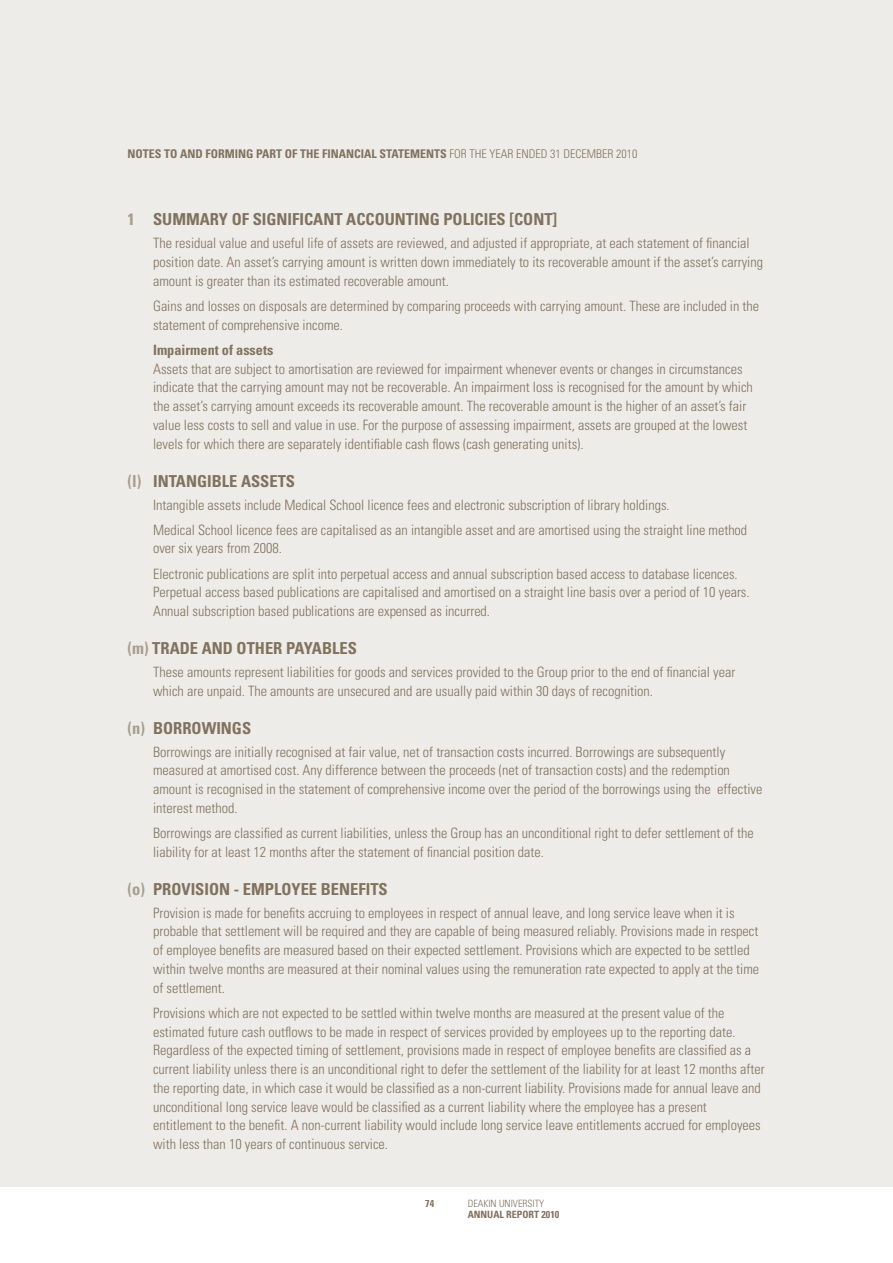
<style>
.page{position:relative;width:893px;height:1263px;background:#fff}
.page>*{position:absolute;margin:0;border:0;box-sizing:border-box;transform-origin:0 0}
.t1{font:700 condensed 16.5px "Univers";color:#81725e}
.t2{font:300 condensed 14.25px/18.8px "Univers";color:#81725e}
.t3{font:700 condensed 14.25px "Univers";color:#81725e}
.t4{font:700 condensed 12px "Univers";color:#81725e}
.t5{font:700 condensed 10.05px "Univers";color:#81725e}
.t6{font:300 condensed 10.05px "Univers";color:#81725e}
.s1{font-weight:300}
.s2{color:#a79c8e}
</style>
<div class="page">
<div style="left:0;top:0;width:893px;height:1186px;background:#eeece9"></div>
<p class="t4" style="left:128px;top:147px;width:511px">NOTES TO AND FORMING PART OF THE FINANCIAL STATEMENTS <span class="s1">FOR THE YEAR ENDED 31 DECEMBER 2010</span></p>
<p class="t1" style="left:128px;top:209px;width:397px"><span class="s2">1</span> SUMMARY OF SIGNIFICANT ACCOUNTING POLICIES [cont</p>
<p class="t1" style="left:553px;top:209px;width:6px">]</p>
<p class="t2" style="left:153px;top:234px;width:611px">The residual value and useful life of assets are reviewed, and adjusted if appropriate, at each statement of financial position date. An asset’s carrying amount is written down immediately to its recoverable amount if the asset’s carrying amount is greater than its estimated recoverable amount.</p>
<p class="t2" style="left:153px;top:296px;width:608px">Gains and losses on disposals are determined by comparing proceeds with carrying amount. These are included in the statement of comprehensive income.</p>
<p class="t3" style="left:153px;top:341px;width:122px">Impairment of assets</p>
<p class="t2" style="left:153px;top:359px;width:601px">Assets that are subject to amortisation are reviewed for impairment whenever events or changes in circumstances indicate that the carrying amount may not be recoverable. An impairment loss is recognised for the amount by which the asset’s carrying amount exceeds its recoverable amount. The recoverable amount is the higher of an asset’s fair value less costs to sell and value in use. For the purpose of assessing impairment, assets are grouped at the lowest levels for which there are separately identifiable cash flows (cash generating units).</p>
<p class="t1" style="left:128px;top:471px;width:169px"><span class="s2">(l)</span> INTANGIBLE ASSETS</p>
<p class="t2" style="left:153px;top:492px;width:596px;line-height:25px">Intangible assets include Medical School licence fees and electronic subscription of library holdings.<br>Medical School licence fees are capitalised as an intangible asset and are amortised using the straight line method</p>
<p class="t2" style="left:153px;top:536px;width:586px;line-height:25px">over six years from 2008.<br>Electronic publications are split into perpetual access and annual subscription based access to database licences.</p>
<p class="t2" style="left:153px;top:583px;width:598px">Perpetual access based publications are capitalised and amortised on a straight line basis over a period of 10 years.<br>Annual subscription based publications are expensed as incurred.</p>
<p class="t1" style="left:128px;top:638px;width:231px"><span class="s2">(m)</span> TRADE AND OTHER PAYABLES</p>
<p class="t2" style="left:153px;top:662px;width:584px">These amounts represent liabilities for goods and services provided to the Group prior to the end of financial year which are unpaid. The amounts are unsecured and are usually paid within 30 days of recognition.</p>
<p class="t1" style="left:128px;top:718px;width:125px"><span class="s2">(n)</span> BORROWINGS</p>
<p class="t2" style="left:153px;top:742px;width:611px">Borrowings are initially recognised at fair value, net of transaction costs incurred. Borrowings are subsequently measured at amortised cost. Any difference between the proceeds (net of transaction costs) and the redemption amount is recognised in the statement of comprehensive income over the period of the borrowings using the effective interest method.</p>
<p class="t2" style="left:153px;top:823px;width:602px">Borrowings are classified as current liabilities, unless the Group has an unconditional right to defer settlement of the liability for at least 12 months after the statement of financial position date.</p>
<p class="t1" style="left:128px;top:879px;width:262px"><span class="s2">(o)</span> PROVISION - EMPLOYEE BENEFITS</p>
<p class="t2" style="left:153px;top:903px;width:608px">Provision is made for benefits accruing to employees in respect of annual leave, and long service leave when it is probable that settlement will be required and they are capable of being measured reliably. Provisions made in respect of employee benefits are measured based on their expected settlement. Provisions which are expected to be settled within twelve months are measured at their nominal values using the remuneration rate expected to apply at the time of settlement.</p>
<p class="t2" style="left:153px;top:1003px;width:613px">Provisions which are not expected to be settled within twelve months are measured at the present value of the estimated future cash outflows to be made in respect of services provided by employees up to the reporting date.<br>Regardless of the expected timing of settlement, provisions made in respect of employee benefits are classified as a current liability unless there is an unconditional right to defer the settlement of the liability for at least 12 months after the reporting date, in which case it would be classified as a non-current liability. Provisions made for annual leave and unconditional long service leave would be classified as a current liability where the employee has a present entitlement to the benefit. A non-current liability would include long service leave entitlements accrued for employees with less than 10 years of continuous service.</p>
<p class="t5" style="left:425px;top:1197px;width:10px">74</p>
<p class="t6" style="left:468px;top:1198px;width:78px">DEAKIN UNIVERSITY</p>
<p class="t5" style="left:468px;top:1208px;width:93px">ANNUAL REPORT 2010</p>
</div>
